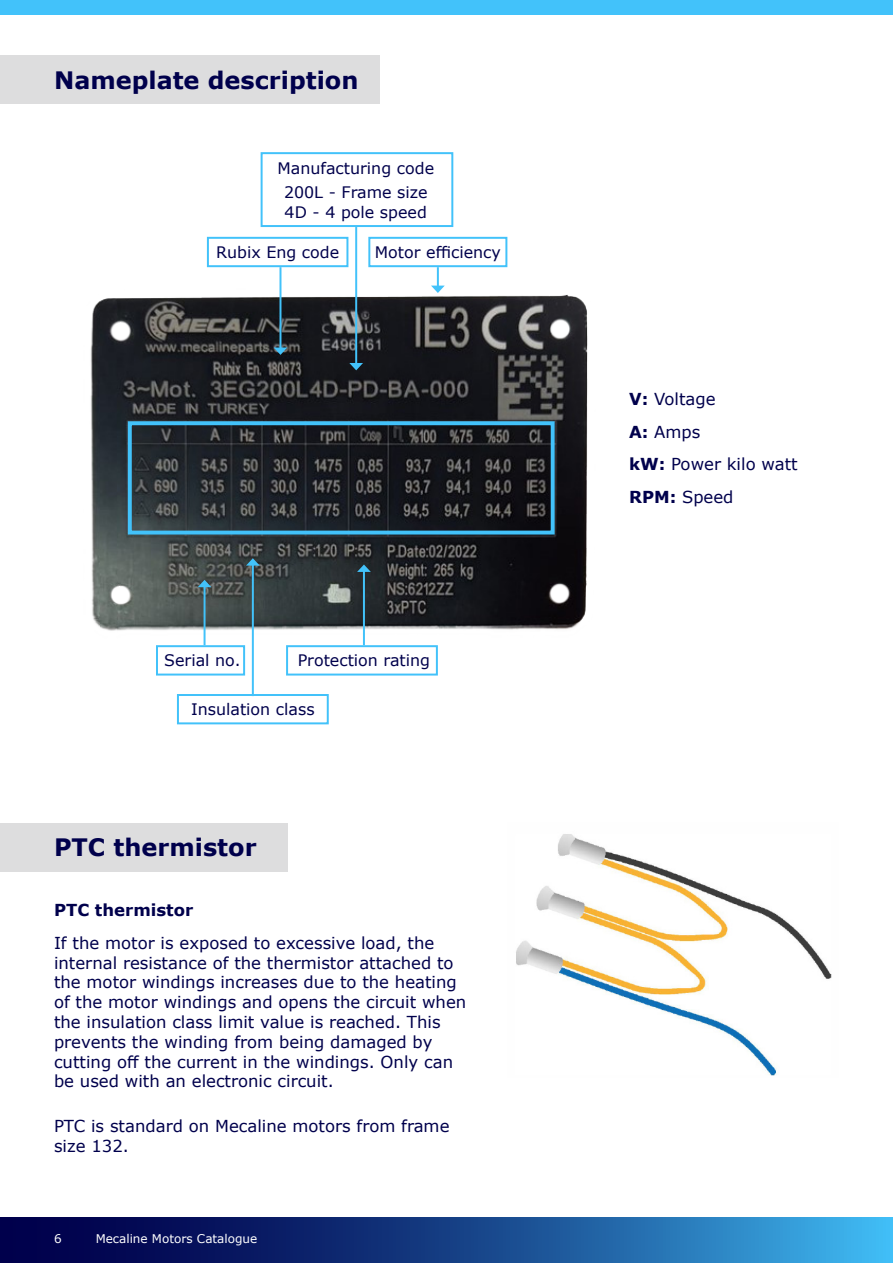
<style>
.page{position:relative;width:893px;height:1263px;background:#fff}
.page>*{position:absolute;margin:0;border:0;box-sizing:border-box;transform-origin:0 0}
.Large_Body_white{font:700 24px "Verdana";color:#00004c}
.Body{font:16.5px/19.8px "Verdana";color:#00004c}
.Body-2{font:700 16.5px "Verdana";color:#00004c}
.Body-3{font:15.9px "Verdana";color:#00004c}
.t1{font:12px "Verdana";color:#fff}
.s1{font-weight:700}
</style>
<div class="page">
<div style="left:0;top:0;width:893px;height:15px;background:#42c2fa"></div>
<svg style="left:0;top:1217px;width:893px;height:46px;background:#18498d"></svg>
<img style="left:516px;top:834px;width:316px;height:242px">
<div style="left:0;top:823px;width:287px;height:49px;background:#ddddde"></div>
<img style="left:90px;top:245px;width:498px;height:446px">
<div style="left:128px;top:421px;width:427px;height:114px;border:4px solid #42c2fa"></div>
<hr style="left:279px;top:267px;width:2px;height:82px;background:#42c2fa">
<svg style="left:274px;top:347px;width:13px;height:8px"></svg>
<hr style="left:355px;top:227px;width:2px;height:137px;background:#42c2fa">
<svg style="left:349px;top:363px;width:14px;height:7px"></svg>
<hr style="left:437px;top:267px;width:2px;height:20px;background:#42c2fa">
<svg style="left:431px;top:286px;width:14px;height:7px"></svg>
<hr style="left:204px;top:586px;width:2px;height:59px;background:#42c2fa">
<svg style="left:198px;top:580px;width:13px;height:7px"></svg>
<hr style="left:252px;top:564px;width:2px;height:132px;background:#42c2fa">
<svg style="left:246px;top:558px;width:14px;height:8px"></svg>
<hr style="left:363px;top:570px;width:2px;height:75px;background:#42c2fa">
<svg style="left:357px;top:564px;width:14px;height:8px"></svg>
<div style="left:261px;top:152px;width:192px;height:75px;border:2px solid #42c2fa"></div>
<div style="left:207px;top:237px;width:141px;height:30px;border:2px solid #42c2fa"></div>
<div style="left:368px;top:237px;width:139px;height:30px;border:2px solid #42c2fa"></div>
<div style="left:177px;top:694px;width:152px;height:30px;border:2px solid #42c2fa"></div>
<div style="left:286px;top:645px;width:152px;height:30px;border:2px solid #42c2fa"></div>
<div style="left:156px;top:645px;width:89px;height:30px;border:2px solid #42c2fa"></div>
<div style="left:0;top:55px;width:380px;height:49px;background:#ddddde"></div>
<hr style="left:892px;top:54px;width:1px;height:49px;background:#ddddde">
<p class="Large_Body_white" style="left:54px;top:63px;width:306px">Nameplate description</p>
<p class="Body-3" style="left:277px;top:157px;width:158px">Manufacturing code</p>
<p class="Body-3" style="left:284px;top:182px;width:145px">200L - Frame size</p>
<p class="Body-3" style="left:285px;top:201px;width:144px">4D - 4 pole speed</p>
<p class="Body-3" style="left:216px;top:241px;width:125px">Rubix Eng code</p>
<p class="Body-3" style="left:375px;top:241px;width:127px">Motor efficiency</p>
<p class="Body-3" style="left:164px;top:650px;width:78px">Serial no.</p>
<p class="Body-3" style="left:298px;top:650px;width:134px">Protection rating</p>
<p class="Body-3" style="left:191px;top:698px;width:125px">Insulation class</p>
<p class="Large_Body_white" style="left:54px;top:831px;width:204px">PTC thermistor</p>
<p class="Body-2" style="left:54px;top:898px;width:141px">PTC thermistor</p>
<p class="Body" style="left:54px;top:933px;width:414px">If the motor is exposed to excessive load, the internal resistance of the thermistor attached to the motor windings increases due to the heating of the motor windings and opens the circuit when the insulation class limit value is reached. This prevents the winding from being damaged by cutting off the current in the windings. Only can be used with an electronic circuit.</p>
<p class="Body" style="left:54px;top:1116px;width:397px">PTC is standard on Mecaline motors from frame size 132.</p>
<p class="t1" style="left:54px;top:1230px;width:9px">6</p>
<p class="t1" style="left:96px;top:1230px;width:163px">Mecaline Motors Catalogue</p>
<p class="Body" style="left:629px;top:389px;width:88px"><span class="s1">V:</span> Voltage</p>
<p class="Body" style="left:629px;top:421px;width:73px"><span class="s1">A:</span> Amps</p>
<p class="Body" style="left:629px;top:454px;width:170px"><span class="s1">kW:</span> Power kilo watt</p>
<p class="Body" style="left:629px;top:487px;width:106px"><span class="s1">RPM:</span> Speed</p>
</div>
